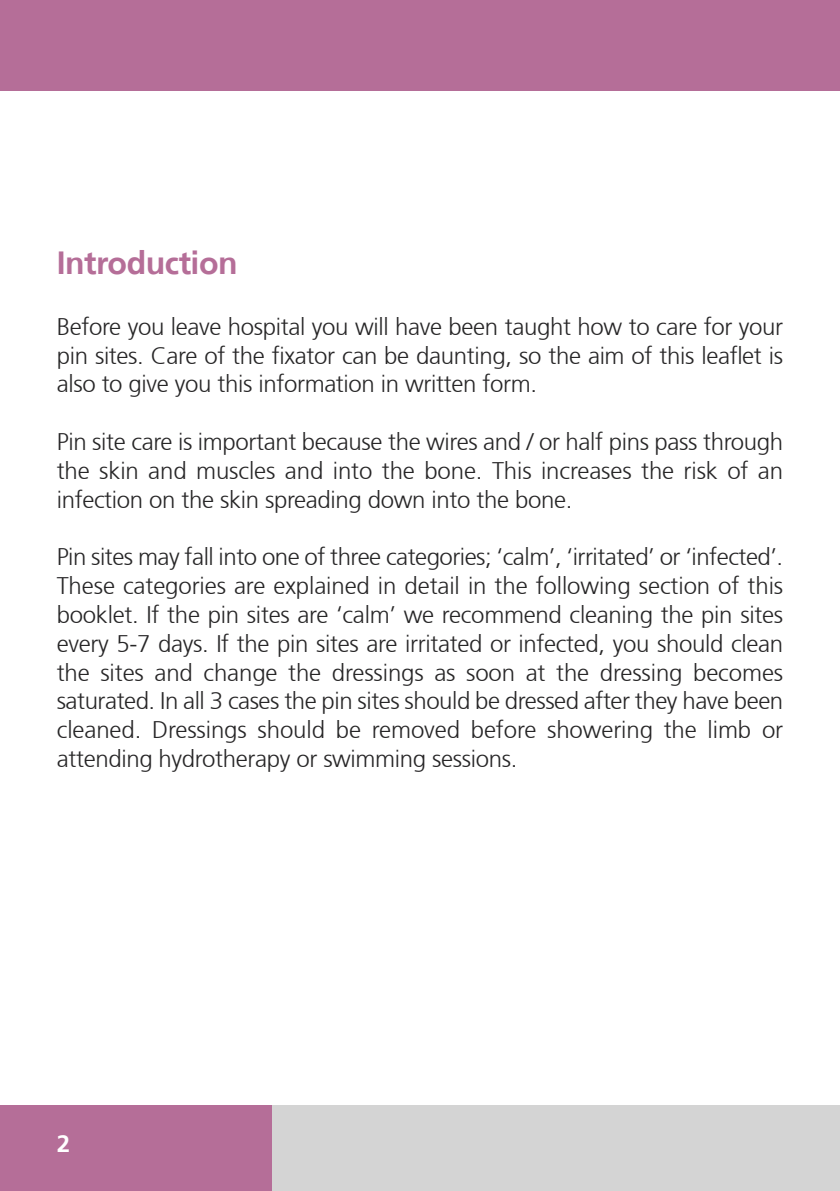
<style>
.page{position:relative;width:840px;height:1191px;background:#fff}
.page>*{position:absolute;margin:0;border:0;box-sizing:border-box;transform-origin:0 0}
.t1{font:700 32px "Frutiger 65";letter-spacing:-.015em;color:#b56e98}
.t2{font:300 24px/28.8px "Frutiger 45";letter-spacing:-.015em;color:#272627;text-align:justify}
.t3{font:700 24px "Frutiger 65";color:#fff}
</style>
<div class="page">
<div style="left:0;top:0;width:839px;height:91px;background:#b56e98"></div>
<div style="left:0;top:1106px;width:272px;height:85px;background:#b56e98"></div>
<div style="left:272px;top:1106px;width:567px;height:85px;background:#d4d4d4"></div>
<h1 class="t1" style="left:57px;top:244px;width:182px">Introduction</h1>
<p class="t2" style="left:57px;top:312px;width:727px">Before you leave hospital you will have been taught how to care for your pin sites. Care of the fixator can be daunting, so the aim of this leaflet is also to give you this information in written form.</p>
<p class="t2" style="left:57px;top:428px;width:727px">Pin site care is important because the wires and / or half pins pass through the skin and muscles and into the bone. This increases the risk of an infection on the skin spreading down into the bone.</p>
<p class="t2" style="left:57px;top:543px;width:727px">Pin sites may fall into one of three categories; ‘calm’, ‘irritated’ or ‘infected’.<br>These categories are explained in detail in the following section of this booklet. If the pin sites are ‘calm’ we recommend cleaning the pin sites every 5-7 days. If the pin sites are irritated or infected, you should clean the sites and change the dressings as soon at the dressing becomes saturated. In all 3 cases the pin sites should be dressed after they have been cleaned. Dressings should be removed before showering the limb or attending hydrotherapy or swimming sessions.</p>
<p class="t3" style="left:57px;top:1129px;width:15px">2</p>
</div>
